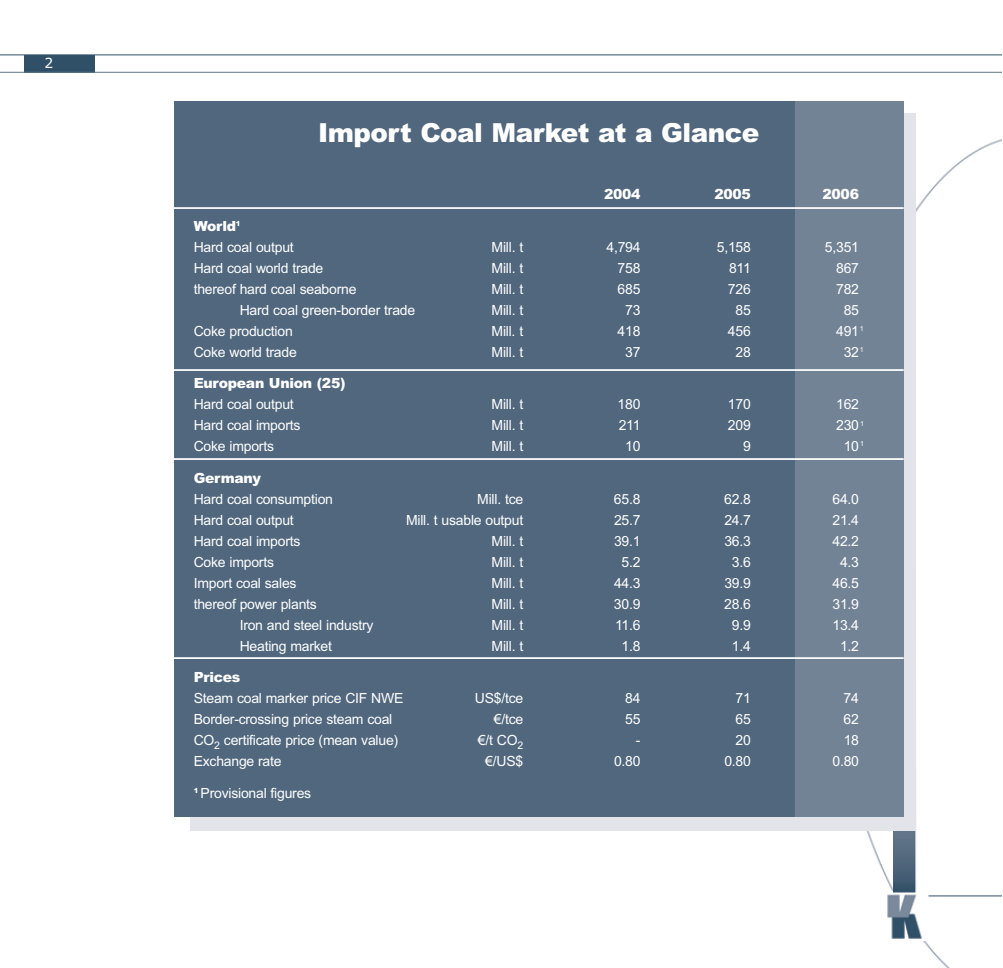
<style>
.page{position:relative;width:1003px;height:968px;background:#fff}
.page>*{position:absolute;margin:0;border:0;box-sizing:border-box;transform-origin:0 0}
.t1{font:900 26.25px "Arial";letter-spacing:-.02em;color:#fff}
.t2{font:14px "Arial MS";letter-spacing:-.015em;color:#fff}
.t3{font:900 14px "Arial";letter-spacing:-.02em;color:#fff}
.t4{font:14px "Verdana";color:#fff}
.t5{font:7px "Arial MS";color:#fff}
</style>
<div class="page">
<div style="left:24px;top:55px;width:71px;height:17px;background:#305068"></div>
<img style="left:812px;top:131px;width:189px;height:836px">
<img style="left:880px;top:891px;width:51px;height:49px">
<img style="left:893px;top:554px;width:39px;height:338px">
<hr style="left:0;top:72px;width:1001px;height:1px;background:#627589">
<hr style="left:0;top:54px;width:1001px;height:1px;background:#305068">
<hr style="left:928px;top:895px;width:73px;height:1px;background:#305068">
<div style="left:190px;top:113px;width:725px;height:717px;background:#e2e4e9"></div>
<div style="left:174px;top:101px;width:729px;height:715px;background:#51677d"></div>
<div style="left:794px;top:101px;width:109px;height:715px;background:#738396"></div>
<hr style="left:174px;top:207px;width:729px;height:2px;background:#fff">
<hr style="left:174px;top:369px;width:729px;height:2px;background:#fff">
<hr style="left:174px;top:458px;width:729px;height:2px;background:#fff">
<hr style="left:174px;top:657px;width:729px;height:2px;background:#fff">
<p class="t4" style="left:44px;top:57px;width:10px">2</p>
<h1 class="t1" style="left:318px;top:123px;width:442px">Import Coal Market at a Glance</h1>
<p class="t3" style="left:603px;top:189px;width:38px">2004</p>
<p class="t3" style="left:714px;top:189px;width:38px">2005</p>
<p class="t3" style="left:822px;top:189px;width:38px">2006</p>
<p class="t3" style="left:194px;top:220px;width:48px">World<sup>1</sup></p>
<p class="t2" style="left:194px;top:241px;width:102px">Hard coal output</p>
<p class="t2" style="left:491px;top:241px;width:33px">Mill. t</p>
<p class="t2" style="left:606px;top:241px;width:36px">4,794</p>
<p class="t2" style="left:716px;top:241px;width:36px">5,158</p>
<p class="t2" style="left:824px;top:241px;width:36px">5,351</p>
<p class="t2" style="left:194px;top:262px;width:131px">Hard coal world trade</p>
<p class="t2" style="left:491px;top:262px;width:33px">Mill. t</p>
<p class="t2" style="left:617px;top:262px;width:24px">758</p>
<p class="t2" style="left:728px;top:262px;width:23px">811</p>
<p class="t2" style="left:835px;top:262px;width:24px">867</p>
<p class="t2" style="left:194px;top:283px;width:164px">thereof hard coal seaborne</p>
<p class="t2" style="left:491px;top:283px;width:33px">Mill. t</p>
<p class="t2" style="left:617px;top:283px;width:24px">685</p>
<p class="t2" style="left:727px;top:283px;width:24px">726</p>
<p class="t2" style="left:835px;top:283px;width:24px">782</p>
<p class="t2" style="left:239px;top:304px;width:177px">Hard coal green-border trade</p>
<p class="t2" style="left:491px;top:304px;width:33px">Mill. t</p>
<p class="t2" style="left:625px;top:304px;width:17px">73</p>
<p class="t2" style="left:735px;top:304px;width:17px">85</p>
<p class="t2" style="left:843px;top:304px;width:17px">85</p>
<p class="t2" style="left:194px;top:325px;width:101px">Coke production</p>
<p class="t2" style="left:491px;top:325px;width:33px">Mill. t</p>
<p class="t2" style="left:617px;top:325px;width:24px">418</p>
<p class="t2" style="left:727px;top:325px;width:24px">456</p>
<p class="t2" style="left:835px;top:325px;width:24px">491</p>
<p class="t2" style="left:194px;top:346px;width:105px">Coke world trade</p>
<p class="t2" style="left:491px;top:346px;width:33px">Mill. t</p>
<p class="t2" style="left:625px;top:346px;width:17px">37</p>
<p class="t2" style="left:735px;top:346px;width:17px">28</p>
<p class="t2" style="left:843px;top:346px;width:17px">32</p>
<p class="t3" style="left:194px;top:378px;width:153px">European Union (25)</p>
<p class="t2" style="left:194px;top:399px;width:102px">Hard coal output</p>
<p class="t2" style="left:491px;top:399px;width:33px">Mill. t</p>
<p class="t2" style="left:617px;top:399px;width:24px">180</p>
<p class="t2" style="left:727px;top:399px;width:24px">170</p>
<p class="t2" style="left:835px;top:399px;width:24px">162</p>
<p class="t2" style="left:194px;top:420px;width:108px">Hard coal imports</p>
<p class="t2" style="left:491px;top:420px;width:33px">Mill. t</p>
<p class="t2" style="left:618px;top:420px;width:23px">211</p>
<p class="t2" style="left:727px;top:420px;width:24px">209</p>
<p class="t2" style="left:835px;top:420px;width:24px">230</p>
<p class="t2" style="left:194px;top:441px;width:82px">Coke imports</p>
<p class="t2" style="left:491px;top:441px;width:33px">Mill. t</p>
<p class="t2" style="left:625px;top:441px;width:17px">10</p>
<p class="t2" style="left:742px;top:441px;width:9px">9</p>
<p class="t2" style="left:843px;top:441px;width:17px">10</p>
<p class="t3" style="left:194px;top:472px;width:69px">Germany</p>
<p class="t2" style="left:194px;top:493px;width:141px">Hard coal consumption</p>
<p class="t2" style="left:477px;top:493px;width:47px">Mill. tce</p>
<p class="t2" style="left:613px;top:493px;width:28px">65.8</p>
<p class="t2" style="left:724px;top:493px;width:28px">62.8</p>
<p class="t2" style="left:832px;top:493px;width:28px">64.0</p>
<p class="t2" style="left:194px;top:514px;width:102px">Hard coal output</p>
<p class="t2" style="left:406px;top:514px;width:119px">Mill. t usable output</p>
<p class="t2" style="left:613px;top:514px;width:28px">25.7</p>
<p class="t2" style="left:724px;top:514px;width:28px">24.7</p>
<p class="t2" style="left:832px;top:514px;width:28px">21.4</p>
<p class="t2" style="left:194px;top:535px;width:108px">Hard coal imports</p>
<p class="t2" style="left:491px;top:535px;width:33px">Mill. t</p>
<p class="t2" style="left:613px;top:535px;width:28px">39.1</p>
<p class="t2" style="left:724px;top:535px;width:28px">36.3</p>
<p class="t2" style="left:832px;top:535px;width:28px">42.2</p>
<p class="t2" style="left:194px;top:556px;width:82px">Coke imports</p>
<p class="t2" style="left:491px;top:556px;width:33px">Mill. t</p>
<p class="t2" style="left:621px;top:556px;width:20px">5.2</p>
<p class="t2" style="left:731px;top:556px;width:20px">3.6</p>
<p class="t2" style="left:839px;top:556px;width:20px">4.3</p>
<p class="t2" style="left:194px;top:577px;width:104px">Import coal sales</p>
<p class="t2" style="left:491px;top:577px;width:33px">Mill. t</p>
<p class="t2" style="left:613px;top:577px;width:28px">44.3</p>
<p class="t2" style="left:724px;top:577px;width:28px">39.9</p>
<p class="t2" style="left:832px;top:577px;width:28px">46.5</p>
<p class="t2" style="left:194px;top:598px;width:125px">thereof power plants</p>
<p class="t2" style="left:491px;top:598px;width:33px">Mill. t</p>
<p class="t2" style="left:613px;top:598px;width:28px">30.9</p>
<p class="t2" style="left:724px;top:598px;width:28px">28.6</p>
<p class="t2" style="left:832px;top:598px;width:28px">31.9</p>
<p class="t2" style="left:239px;top:619px;width:135px">Iron and steel industry</p>
<p class="t2" style="left:491px;top:619px;width:33px">Mill. t</p>
<p class="t2" style="left:614px;top:619px;width:27px">11.6</p>
<p class="t2" style="left:731px;top:619px;width:20px">9.9</p>
<p class="t2" style="left:832px;top:619px;width:28px">13.4</p>
<p class="t2" style="left:239px;top:640px;width:94px">Heating market</p>
<p class="t2" style="left:491px;top:640px;width:33px">Mill. t</p>
<p class="t2" style="left:621px;top:640px;width:20px">1.8</p>
<p class="t2" style="left:731px;top:640px;width:20px">1.4</p>
<p class="t2" style="left:839px;top:640px;width:20px">1.2</p>
<p class="t3" style="left:194px;top:672px;width:48px">Prices</p>
<p class="t2" style="left:194px;top:693px;width:211px">Steam coal marker price CIF NWE</p>
<p class="t2" style="left:474px;top:693px;width:50px">US$/tce</p>
<p class="t2" style="left:625px;top:693px;width:17px">84</p>
<p class="t2" style="left:735px;top:693px;width:17px">71</p>
<p class="t2" style="left:843px;top:693px;width:17px">74</p>
<p class="t2" style="left:194px;top:714px;width:200px">Border-crossing price steam coal</p>
<p class="t2" style="left:493px;top:714px;width:31px">€/tce</p>
<p class="t2" style="left:625px;top:714px;width:17px">55</p>
<p class="t2" style="left:735px;top:714px;width:17px">65</p>
<p class="t2" style="left:843px;top:714px;width:17px">62</p>
<p class="t2" style="left:194px;top:735px;width:206px">CO<sub>2</sub> certificate price (mean value)</p>
<p class="t2" style="left:477px;top:735px;width:47px">€/t CO<sub>2</sub></p>
<p class="t2" style="left:635px;top:735px;width:6px">-</p>
<p class="t2" style="left:735px;top:735px;width:17px">20</p>
<p class="t2" style="left:843px;top:735px;width:17px">18</p>
<p class="t2" style="left:194px;top:756px;width:89px">Exchange rate</p>
<p class="t2" style="left:485px;top:756px;width:39px">€/US$</p>
<p class="t2" style="left:613px;top:756px;width:28px">0.80</p>
<p class="t2" style="left:724px;top:756px;width:28px">0.80</p>
<p class="t2" style="left:832px;top:756px;width:28px">0.80</p>
<p class="t2" style="left:194px;top:787px;width:119px"><sup>1</sup> Provisional figures</p>
<p class="t5" style="left:859px;top:326px;width:5px">1</p>
<p class="t5" style="left:859px;top:347px;width:5px">1</p>
<p class="t5" style="left:859px;top:420px;width:5px">1</p>
<p class="t5" style="left:859px;top:441px;width:5px">1</p>
</div>
